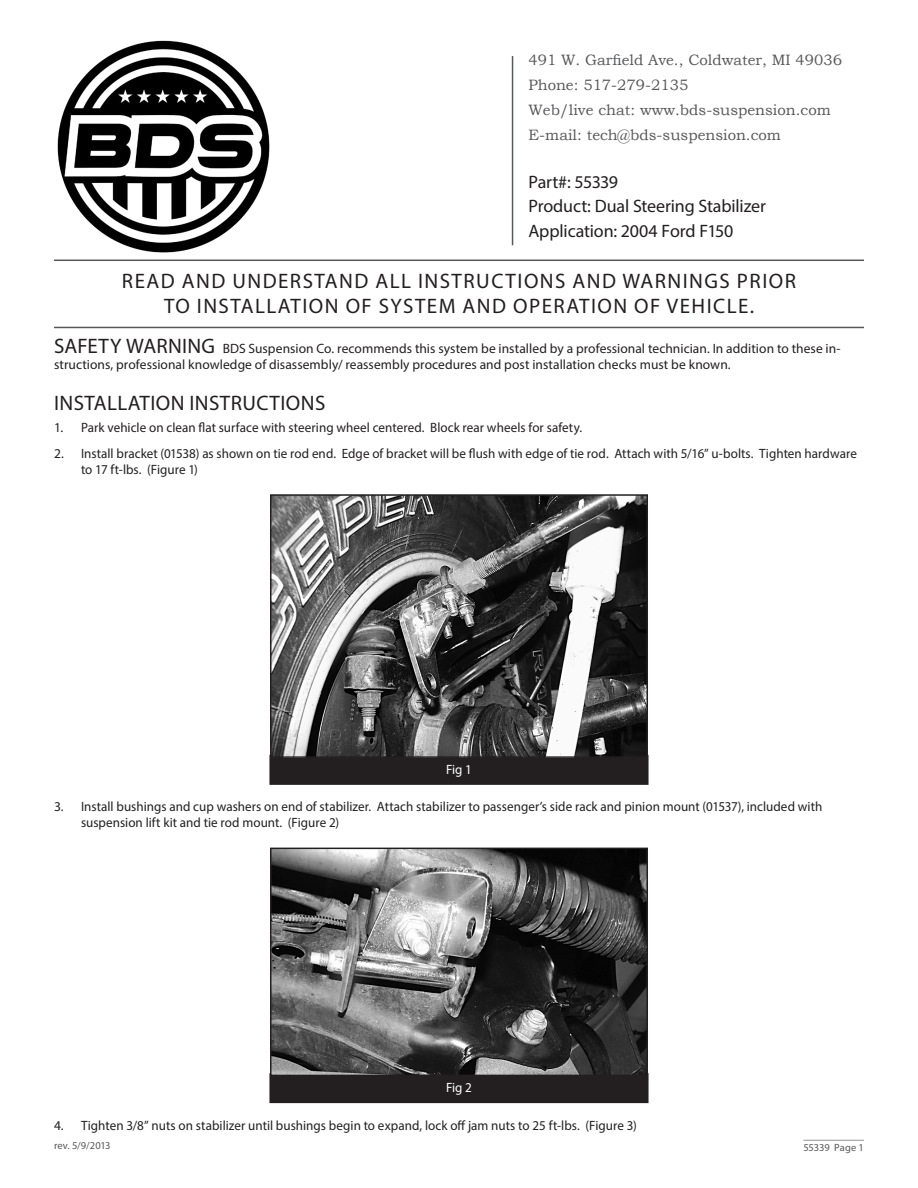
<style>
.page{position:relative;width:918px;height:1188px;background:#fff}
.page>*{position:absolute;margin:0;border:0;box-sizing:border-box;transform-origin:0 0}
.Headline{font:21px/25.2px "Myriad Pro";letter-spacing:.07em;color:#231f20;text-align:center}
.Headline-2{font:21px "Myriad Pro";letter-spacing:.02em;color:#231f20}
.PartProductApp{font:18px "Myriad Pro";letter-spacing:-.01em;color:#231f20}
.PartProductApp-2{font:18px "Myriad Pro";letter-spacing:-.03em;color:#231f20}
.t1{font:15px "Bookman Old Style";color:#57585a}
.t2{font:13.5px/15.8px "Myriad Pro";letter-spacing:.005em;color:#231f20}
.t3{font:13.5px "Myriad Pro";letter-spacing:-.015em;color:#fff}
.date{font:10.5px "Myriad Pro";letter-spacing:-.005em;color:#57585a}
.s1{font-size:21px}
</style>
<div class="page">
<hr style="left:803px;top:1140px;width:61px;height:1px;background:#939598">
<hr style="left:54px;top:260px;width:810px;height:1px;background:#57585a">
<hr style="left:54px;top:327px;width:810px;height:1px;background:#57585a">
<div style="left:269px;top:755px;width:380px;height:30px;background:#231f20"></div>
<div style="left:269px;top:1073px;width:380px;height:30px;background:#231f20"></div>
<img style="left:273px;top:497px;width:372px;height:258px">
<div style="left:270px;top:494px;width:378px;height:264px;border:2px solid #231f20"></div>
<img style="left:273px;top:851px;width:372px;height:222px">
<div style="left:270px;top:848px;width:378px;height:228px;border:2px solid #231f20"></div>
<hr style="left:512px;top:56px;width:1px;height:189px;background:#57585a">
<img style="left:57px;top:40px;width:213px;height:213px">
<p class="t1" style="left:528px;top:51px;width:315px">491 W. Garfield Ave., Coldwater, MI 49036</p>
<p class="t1" style="left:528px;top:75px;width:161px">Phone: 517-279-2135</p>
<p class="t1" style="left:528px;top:100px;width:304px">Web/live chat: www.bds-suspension.com</p>
<p class="t1" style="left:528px;top:125px;width:254px">E-mail: tech@bds-suspension.com</p>
<p class="PartProductApp-2" style="left:528px;top:170px;width:91px">Part#: 55339</p>
<p class="PartProductApp" style="left:528px;top:195px;width:239px">Product: Dual Steering Stabilizer</p>
<p class="PartProductApp" style="left:528px;top:220px;width:206px">Application: 2004 Ford F150</p>
<p class="Headline" style="left:122px;top:268px;width:676px">READ AND UNDERSTAND ALL INSTRUCTIONS AND WARNINGS PRIOR<br>TO INSTALLATION OF SYSTEM AND OPERATION OF VEHICLE.</p>
<p class="t2" style="left:54px;top:341px;width:788px"><span class="s1">SAFETY WARNING</span> BDS Suspension Co. recommends this system be installed by a professional technician. In addition to these in&shy;structions, professional knowledge of disassembly/ reassembly procedures and post installation checks must be known.</p>
<p class="Headline-2" style="left:54px;top:390px;width:273px">INSTALLATION INSTRUCTIONS</p>
<p class="t2" style="left:54px;top:419px;width:530px">1. Park vehicle on clean flat surface with steering wheel centered. Block rear wheels for safety.</p>
<p class="t2" style="left:81px;top:445px;width:777px;text-indent:-27px">2. Install bracket (01538) as shown on tie rod end. Edge of bracket will be flush with edge of tie rod. Attach with 5/16” u-bolts. Tighten hardware to 17 ft-lbs. (Figure 1)</p>
<p class="t3" style="left:446px;top:761px;width:27px">Fig 1</p>
<p class="t2" style="left:81px;top:799px;width:743px;text-indent:-27px">3. Install bushings and cup washers on end of stabilizer. Attach stabilizer to passenger’s side rack and pinion mount (01537), included with suspension lift kit and tie rod mount. (Figure 2)</p>
<p class="t3" style="left:446px;top:1079px;width:27px">Fig 2</p>
<p class="t2" style="left:54px;top:1117px;width:584px">4. Tighten 3/8” nuts on stabilizer until bushings begin to expand, lock off jam nuts to 25 ft-lbs. (Figure 3)</p>
<p class="date" style="left:54px;top:1139px;width:58px">rev. 5/9/2013</p>
<p class="date" style="left:803px;top:1141px;width:62px">55339 Page 1</p>
</div>
